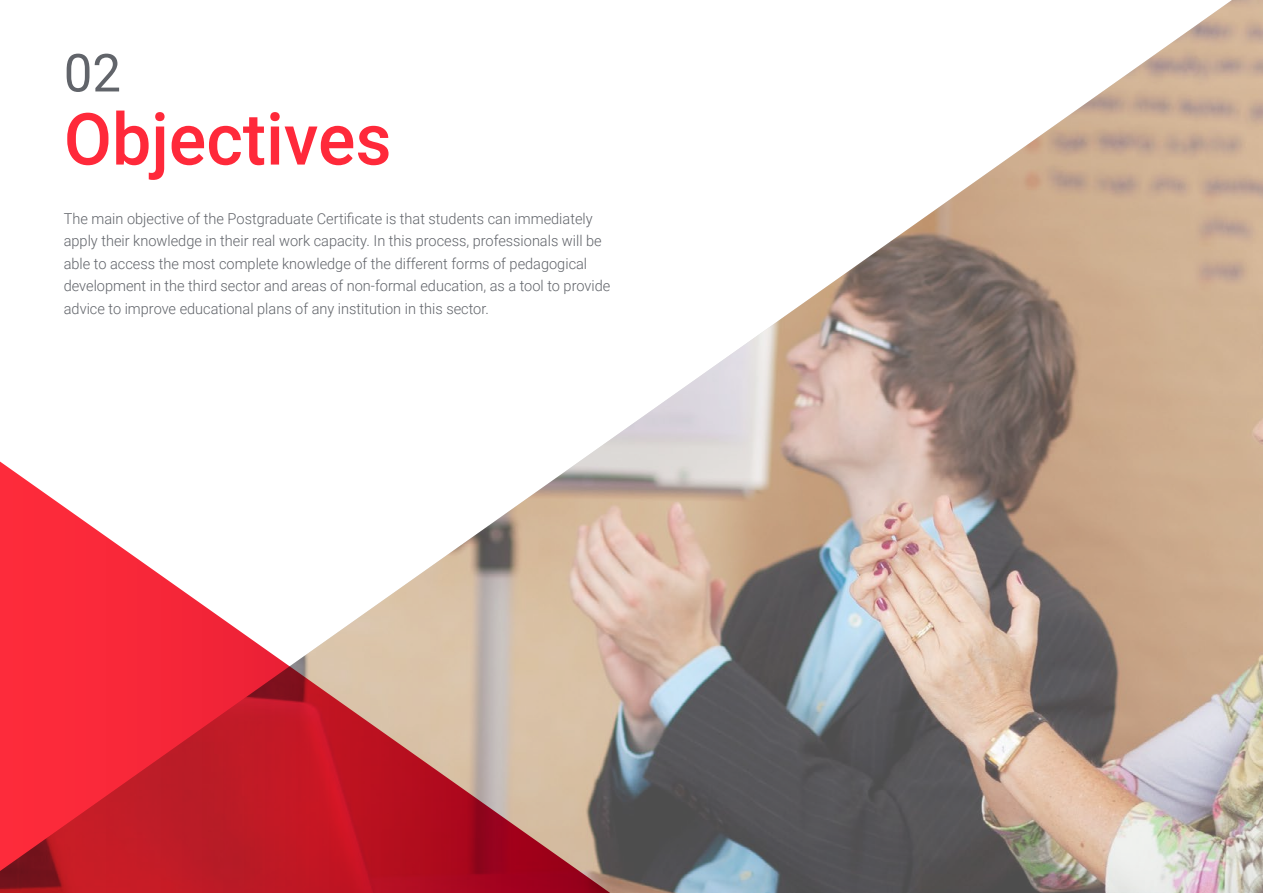
<style>
.page{position:relative;width:1263px;height:893px;background:#fff}
.page>*{position:absolute;margin:0;border:0;box-sizing:border-box;transform-origin:0 0}
.t1{font:500 72px "Roboto";color:#ff293a}
.t2{font:52.5px "Roboto";color:#61646a}
.t3{font:300 15px/22.5px "Roboto";color:#61646a}
</style>
<div class="page">
<img style="left:601px;top:0;width:662px;height:893px">
<svg style="left:0;top:446px;width:640px;height:447px"></svg>
<h2 class="t2" style="left:64px;top:36px;width:59px">02</h2>
<h1 class="t1" style="left:64px;top:89px;width:329px">Objectives</h1>
<p class="t3" style="left:64px;top:207px;width:548px">The main objective of the Postgraduate Certificate is that students can immediately apply their knowledge in their real work capacity. In this process, professionals will be able to access the most complete knowledge of the different forms of pedagogical development in the third sector and areas of non-formal education, as a tool to provide advice to improve educational plans of any institution in this sector.</p>
</div>
